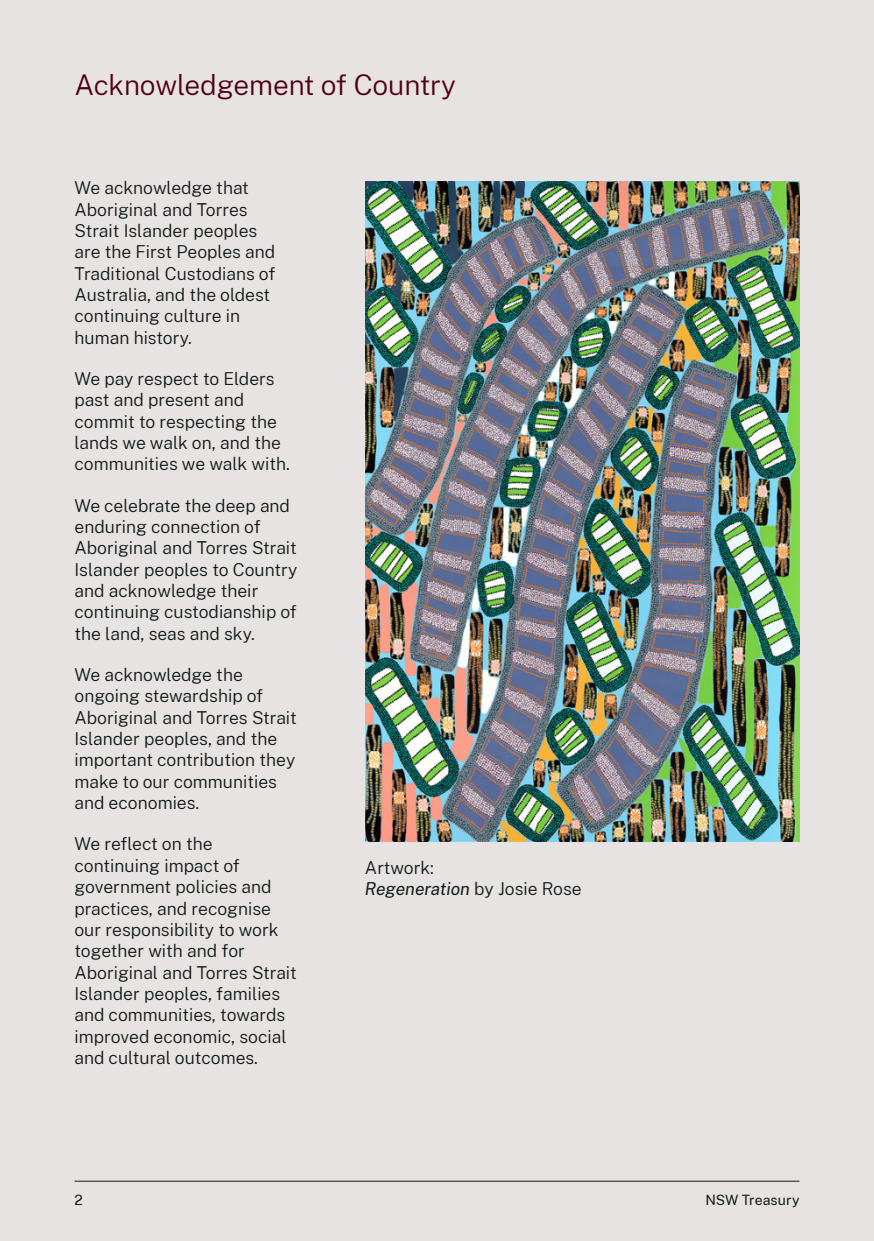
<style>
.page{position:relative;width:874px;height:1241px;background:#fff}
.page>*{position:absolute;margin:0;border:0;box-sizing:border-box;transform-origin:0 0}
.Heading_2__H1{font:300 28px "Public Sans";letter-spacing:-.005em;color:#50001a}
.Body{font:300 17.5px/21.3px "Public Sans";color:#0f1a18}
.t1{font:14px "Public Sans";letter-spacing:.005em;color:#0f1a18}
.s1{font-weight:400;font-style:italic}
</style>
<div class="page">
<div style="left:0;top:0;width:873px;height:1240px;background:#e7e3e2"></div>
<img style="left:365px;top:181px;width:434px;height:659px">
<hr style="left:74px;top:1180px;width:725px;height:1px;background:#0f1a18">
<h1 class="Heading_2__H1" style="left:74px;top:65px;width:383px">Acknowledgement of Country</h1>
<p class="Body" style="left:74px;top:176px;width:202px">We acknowledge that<br>Aboriginal and Torres<br>Strait Islander peoples are the First Peoples and<br>Traditional Custodians of<br>Australia, and the oldest continuing culture in human history.</p>
<p class="Body" style="left:74px;top:367px;width:217px">We pay respect to Elders past and present and commit to respecting the lands we walk on, and the communities we walk with.</p>
<p class="Body" style="left:74px;top:493px;width:224px">We celebrate the deep and enduring connection of<br>Aboriginal and Torres Strait<br>Islander peoples to Country and acknowledge their continuing custodianship of the land, seas and sky.</p>
<p class="Body" style="left:74px;top:663px;width:224px">We acknowledge the ongoing stewardship of<br>Aboriginal and Torres Strait<br>Islander peoples, and the important contribution they make to our communities and economies.</p>
<p class="Body" style="left:74px;top:832px;width:224px">We reflect on the continuing impact of government policies and practices, and recognise our responsibility to work together with and for<br>Aboriginal and Torres Strait<br>Islander peoples, families and communities, towards improved economic, social and cultural outcomes.</p>
<p class="Body" style="left:365px;top:855px;width:218px">Artwork:<br><span class="s1">Regeneration</span> by Josie Rose</p>
<p class="t1" style="left:74px;top:1189px;width:10px">2</p>
<p class="t1" style="left:705px;top:1189px;width:96px">NSW Treasury</p>
</div>
